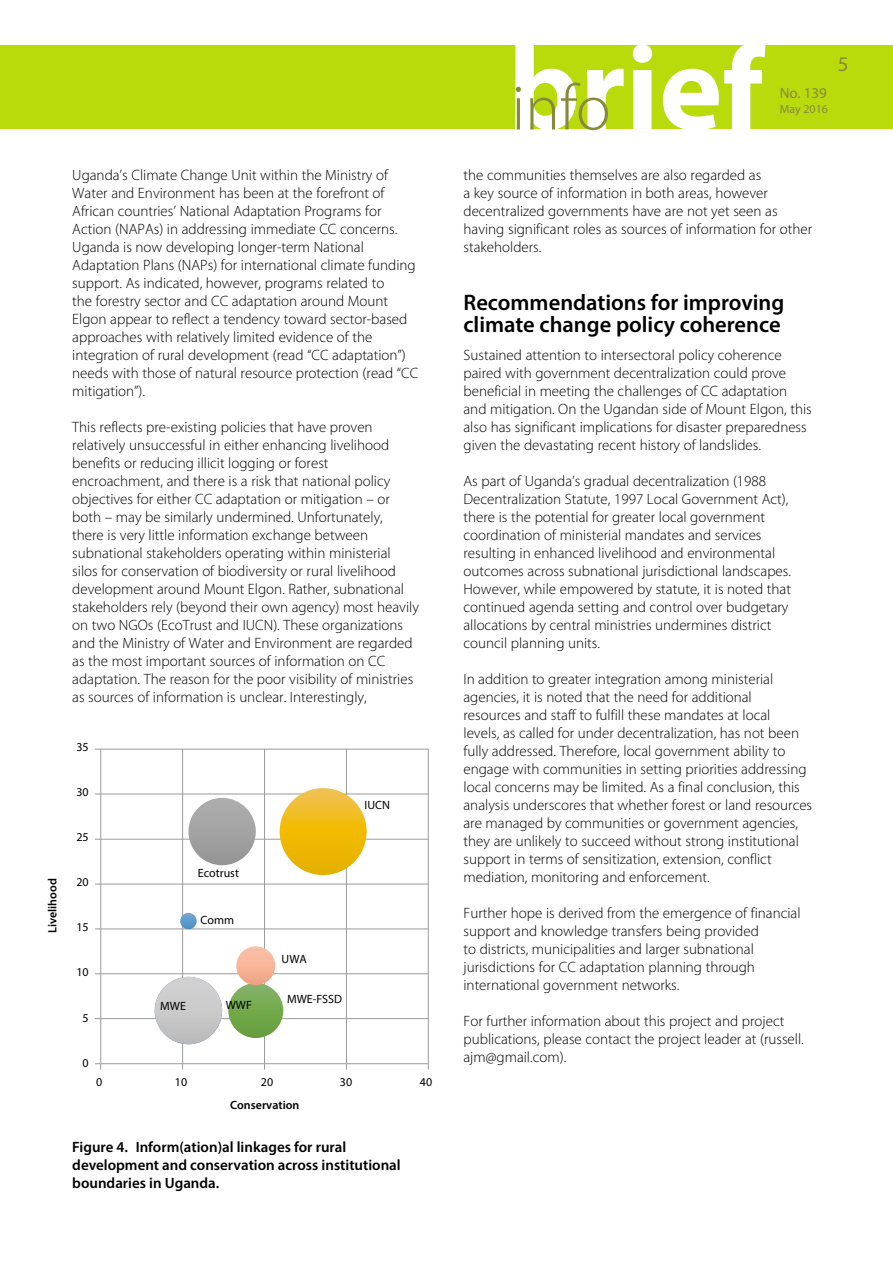
<style>
.page{position:relative;width:893px;height:1263px;background:#fff}
.page>*{position:absolute;margin:0;border:0;box-sizing:border-box;transform-origin:0 0}
.t1{font:600 22.5px/22.5px "Myriad Pro";color:#000}
.t2{font:21px "Myriad Pro";color:#878a3b}
.t3{font:300 15px/18px "Myriad Pro";color:#000}
.t4{font:600 15px/18px "Myriad Pro";color:#000}
.t5{font:15px "Myriad Pro";color:#878a3b}
.t6{font:12px "Myriad Pro";color:#000}
.t7{font:600 12px "Myriad Pro";color:#000}
.t8{font:12px "Myriad Pro";color:#878a3b}
</style>
<div class="page">
<div style="left:0;top:45px;width:893px;height:84px;background:#b9db0c"></div>
<svg style="left:515px;top:45px;width:250px;height:85px"></svg>
<hr style="left:101px;top:1018px;width:327px;height:1px;background:#9b9b9b">
<hr style="left:101px;top:973px;width:327px;height:1px;background:#9b9b9b">
<hr style="left:101px;top:928px;width:327px;height:1px;background:#9b9b9b">
<hr style="left:101px;top:884px;width:327px;height:1px;background:#9b9b9b">
<hr style="left:101px;top:839px;width:327px;height:1px;background:#9b9b9b">
<hr style="left:101px;top:794px;width:327px;height:1px;background:#9b9b9b">
<hr style="left:101px;top:749px;width:327px;height:1px;background:#9b9b9b">
<hr style="left:182px;top:749px;width:1px;height:315px;background:#9b9b9b">
<hr style="left:264px;top:749px;width:1px;height:315px;background:#9b9b9b">
<hr style="left:346px;top:749px;width:1px;height:315px;background:#9b9b9b">
<hr style="left:428px;top:749px;width:1px;height:315px;background:#9b9b9b">
<hr style="left:100px;top:749px;width:1px;height:315px;background:#9b9b9b">
<hr style="left:101px;top:1063px;width:327px;height:1px;background:#9b9b9b">
<svg style="left:95px;top:1063px;width:6px;height:6px"></svg>
<svg style="left:180px;top:913px;width:17px;height:16px"></svg>
<div style="left:188px;top:798px;width:68px;height:67px;background:linear-gradient(to bottom,#b0b0b0,#969696);border-radius:34px"></div>
<svg style="left:280px;top:788px;width:87px;height:87px;background:#eeba14"></svg>
<svg style="left:228px;top:983px;width:55px;height:55px;background:#75aa50"></svg>
<div style="left:236px;top:946px;width:39px;height:39px;background:linear-gradient(to bottom,#fbc3ac,#efa583);border-radius:19px"></div>
<div style="left:155px;top:977px;width:67px;height:67px;background:linear-gradient(to bottom,#d4d4d4,#bcbcbc);border-radius:34px"></div>
<p class="t7" style="left:45px;top:933px;width:56px;rotate:-90deg">Livelihood</p>
<p class="t3" style="left:72px;top:166px;width:348px">Uganda’s Climate Change Unit within the Ministry of Water and Environment has been at the forefront of African countries’ National Adaptation Programs for Action (NAPAs) in addressing immediate CC concerns.<br>Uganda is now developing longer-term National Adaptation Plans (NAPs) for international climate funding support. As indicated, however, programs related to<br>the forestry sector and CC adaptation around Mount Elgon appear to reflect a tendency toward sector-based approaches with relatively limited evidence of the integration of rural development (read “CC adaptation”) needs with those of natural resource protection (read “CC mitigation”).</p>
<p class="t3" style="left:72px;top:418px;width:348px">This reflects pre-existing policies that have proven relatively unsuccessful in either enhancing livelihood benefits or reducing illicit logging or forest encroachment, and there is a risk that national policy objectives for either CC adaptation or mitigation – or both – may be similarly undermined. Unfortunately,<br>there is very little information exchange between subnational stakeholders operating within ministerial silos for conservation of biodiversity or rural livelihood development around Mount Elgon. Rather, subnational stakeholders rely (beyond their own agency) most heavily on two NGOs (EcoTrust and IUCN). These organizations and the Ministry of Water and Environment are regarded as the most important sources of information on CC adaptation. The reason for the poor visibility of ministries as sources of information is unclear. Interestingly,</p>
<p class="t6" style="left:76px;top:739px;width:14px">35</p>
<p class="t6" style="left:76px;top:784px;width:14px">30</p>
<p class="t6" style="left:76px;top:829px;width:14px">25</p>
<p class="t6" style="left:76px;top:875px;width:14px">20</p>
<p class="t6" style="left:76px;top:920px;width:14px">15</p>
<p class="t6" style="left:76px;top:965px;width:14px">10</p>
<p class="t6" style="left:83px;top:1010px;width:8px">5</p>
<p class="t6" style="left:83px;top:1055px;width:8px">0</p>
<p class="t6" style="left:96px;top:1074px;width:8px">0</p>
<p class="t6" style="left:198px;top:865px;width:43px">Ecotrust</p>
<p class="t6" style="left:201px;top:913px;width:35px">Comm</p>
<p class="t6" style="left:160px;top:998px;width:27px">MWE</p>
<p class="t6" style="left:226px;top:997px;width:28px">WWF</p>
<p class="t6" style="left:364px;top:797px;width:27px">IUCN</p>
<p class="t6" style="left:282px;top:951px;width:27px">UWA</p>
<p class="t6" style="left:287px;top:991px;width:57px">MWE-FSSD</p>
<p class="t6" style="left:175px;top:1074px;width:14px">10</p>
<p class="t6" style="left:261px;top:1074px;width:14px">20</p>
<p class="t6" style="left:340px;top:1074px;width:14px">30</p>
<p class="t6" style="left:420px;top:1074px;width:14px">40</p>
<p class="t7" style="left:230px;top:1097px;width:71px">Conservation</p>
<p class="t4" style="left:72px;top:1138px;width:330px">Figure 4. Inform(ation)al linkages for rural development and conservation across institutional boundaries in Uganda.</p>
<p class="t5" style="left:780px;top:84px;width:49px">No. 139</p>
<p class="t8" style="left:780px;top:102px;width:50px">May 2016</p>
<h2 class="t2" style="left:838px;top:51px;width:12px">5</h2>
<p class="t3" style="left:463px;top:166px;width:350px">the communities themselves are also regarded as<br>a key source of information in both areas, however decentralized governments have are not yet seen as having significant roles as sources of information for other stakeholders.</p>
<h1 class="t1" style="left:463px;top:290px;width:322px">Recommendations for improving climate change policy coherence</h1>
<p class="t3" style="left:463px;top:346px;width:350px">Sustained attention to intersectoral policy coherence paired with government decentralization could prove beneficial in meeting the challenges of CC adaptation and mitigation. On the Ugandan side of Mount Elgon, this also has significant implications for disaster preparedness given the devastating recent history of landslides.</p>
<p class="t3" style="left:463px;top:472px;width:329px">As part of Uganda’s gradual decentralization (1988<br>Decentralization Statute, 1997 Local Government Act), there is the potential for greater local government coordination of ministerial mandates and services resulting in enhanced livelihood and environmental outcomes across subnational jurisdictional landscapes.<br>However, while empowered by statute, it is noted that continued agenda setting and control over budgetary allocations by central ministries undermines district council planning units.</p>
<p class="t3" style="left:463px;top:670px;width:350px">In addition to greater integration among ministerial agencies, it is noted that the need for additional resources and staff to fulfill these mandates at local<br>levels, as called for under decentralization, has not been fully addressed. Therefore, local government ability to engage with communities in setting priorities addressing local concerns may be limited. As a final conclusion, this analysis underscores that whether forest or land resources are managed by communities or government agencies, they are unlikely to succeed without strong institutional support in terms of sensitization, extension, conflict mediation, monitoring and enforcement.</p>
<p class="t3" style="left:463px;top:904px;width:339px">Further hope is derived from the emergence of financial support and knowledge transfers being provided<br>to districts, municipalities and larger subnational jurisdictions for CC adaptation planning through international government networks.</p>
<p class="t3" style="left:463px;top:1012px;width:342px">For further information about this project and project publications, please contact the project leader at (russell. ajm@gmail.com).</p>
</div>
